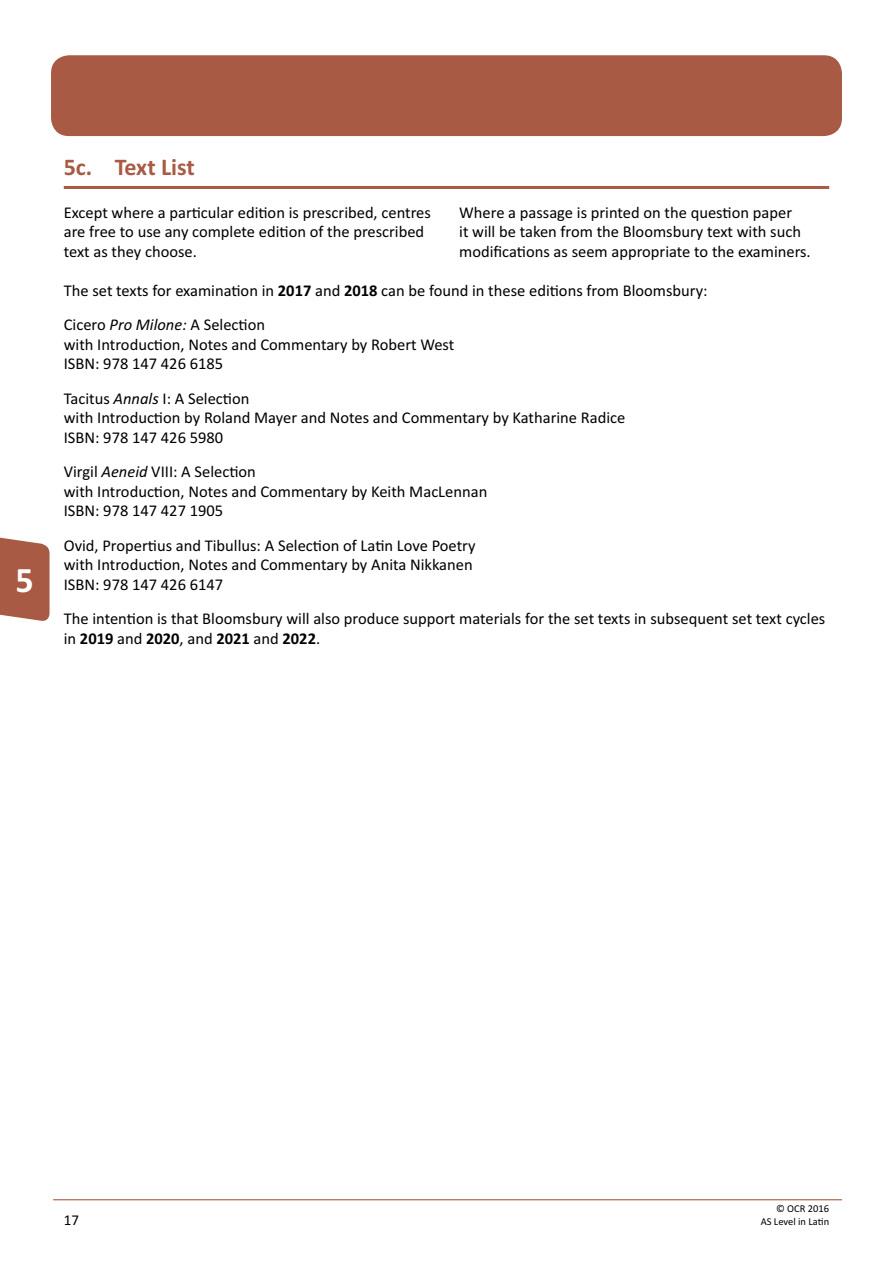
<style>
.page{position:relative;width:893px;height:1263px;background:#fff}
.page>*{position:absolute;margin:0;border:0;box-sizing:border-box;transform-origin:0 0}
.t1{font:700 36px "Calibri";color:#fff}
.Heading2{font:700 24px "Calibri";color:#a85a44}
.BodyText{font:16.5px/19.5px "Calibri";color:#000}
.t2{font:15px "Calibri";color:#000}
.t3{font:10.5px "Calibri";color:#000}
.s1{font-weight:700}
.s2{font-style:italic}
</style>
<div class="page">
<hr style="left:53px;top:1199px;width:789px;height:1px;background:#a85a44">
<div style="left:51px;top:55px;width:791px;height:81px;background:#a85a44;border-radius:18px"></div>
<svg style="left:0;top:537px;width:50px;height:84px;background:#b06a56"></svg>
<hr style="left:64px;top:186px;width:765px;height:3px;background:#a85a44">
<h1 class="t1" style="left:16px;top:555px;width:20px">5</h1>
<h1 class="Heading2" style="left:64px;top:150px;width:132px">5c. Text List</h1>
<p class="BodyText" style="left:64px;top:202px;width:369px">Except where a particular edition is prescribed, centres are free to use any complete edition of the prescribed text as they choose.</p>
<p class="BodyText" style="left:459px;top:202px;width:353px">Where a passage is printed on the question paper<br>it will be taken from the Bloomsbury text with such modifications as seem appropriate to the examiners.</p>
<p class="BodyText" style="left:64px;top:280px;width:645px">The set texts for examination in <span class="s1">2017</span> and <span class="s1">2018</span> can be found in these editions from Bloomsbury:</p>
<p class="BodyText" style="left:64px;top:315px;width:392px">Cicero <span class="s2">Pro Milone:</span> A Selection<br>with Introduction, Notes and Commentary by Robert West<br>ISBN: 978 147 426 6185</p>
<p class="BodyText" style="left:64px;top:388px;width:563px">Tacitus <span class="s2">Annals</span> I: A Selection<br>with Introduction by Roland Mayer and Notes and Commentary by Katharine Radice<br>ISBN: 978 147 426 5980</p>
<p class="BodyText" style="left:64px;top:462px;width:425px">Virgil <span class="s2">Aeneid</span> VIII: A Selection<br>with Introduction, Notes and Commentary by Keith MacLennan<br>ISBN: 978 147 427 1905</p>
<p class="BodyText" style="left:64px;top:535px;width:413px">Ovid, Propertius and Tibullus: A Selection of Latin Love Poetry with Introduction, Notes and Commentary by Anita Nikkanen<br>ISBN: 978 147 426 6147</p>
<p class="BodyText" style="left:64px;top:609px;width:763px">The intention is that Bloomsbury will also produce support materials for the set texts in subsequent set text cycles in <span class="s1">2019</span> and <span class="s1">2020</span>, and <span class="s1">2021</span> and <span class="s1">2022</span>.</p>
<p class="t3" style="left:776px;top:1201px;width:55px">© OCR 2016</p>
<p class="t2" style="left:64px;top:1209px;width:17px">17</p>
<p class="t3" style="left:761px;top:1214px;width:70px">AS Level in Latin</p>
</div>
